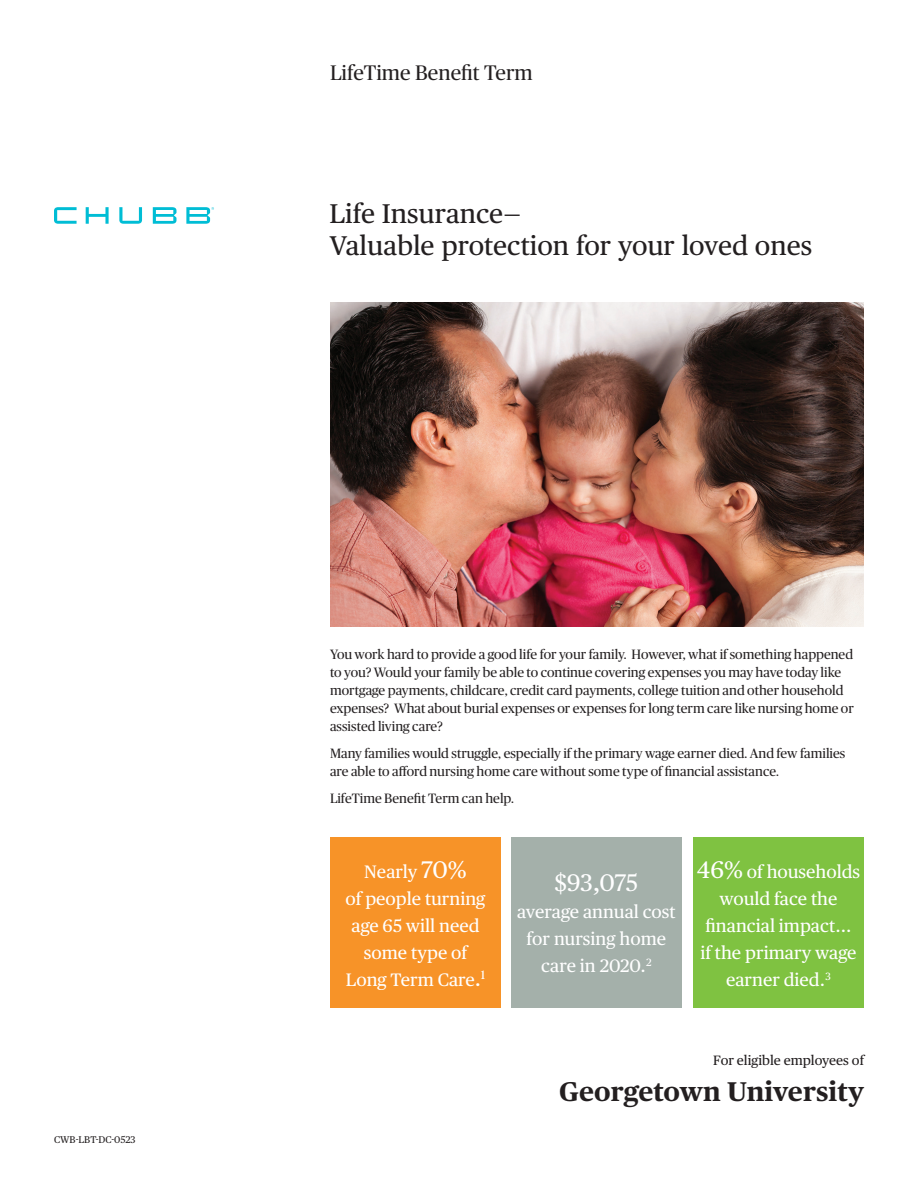
<style>
.page{position:relative;width:918px;height:1188px;background:#fff}
.page>*{position:absolute;margin:0;border:0;box-sizing:border-box;transform-origin:0 0}
.t1{font:27px/32.4px "Chubb Publico Text";color:#231f20}
.t2{font:700 27px "Chubb Publico Text";color:#231f20}
.t3{font:24px "Chubb Publico Text";color:#fff}
.t4{font:21px "Chubb Publico";color:#231f20}
.t5{font:18px/27px "Chubb Publico Text";color:#fff;text-align:center}
.t6{font:13.5px/18px "Chubb Publico";color:#231f20}
.t7{font:13.5px "Chubb Publico Text";color:#231f20}
.t8{font:9.75px "Chubb Publico Text";color:#231f20}
.s1{font-size:24px}
.s2{font-size:21px}
</style>
<div class="page">
<div style="left:330px;top:837px;width:171px;height:171px;background:#f79328"></div>
<div style="left:511px;top:837px;width:171px;height:171px;background:#a4b0aa"></div>
<div style="left:693px;top:837px;width:171px;height:171px;background:#7fc241"></div>
<img style="left:330px;top:302px;width:534px;height:324px">
<svg style="left:54px;top:207px;width:160px;height:17px"></svg>
<p class="t8" style="left:54px;top:1132px;width:83px">CWB-LBT-DC-0523</p>
<p class="t4" style="left:330px;top:58px;width:204px">LifeTime Benefit Term</p>
<p class="t1" style="left:329px;top:195px;width:484px">Life Insurance—<br>Valuable protection for your loved ones</p>
<p class="t6" style="left:330px;top:644px;width:525px">You work hard to provide a good life for your family. However, what if something happened to you? Would your family be able to continue covering expenses you may have today like mortgage payments, childcare, credit card payments, college tuition and other household expenses? What about burial expenses or expenses for long term care like nursing home or assisted living care?</p>
<p class="t6" style="left:330px;top:743px;width:517px">Many families would struggle, especially if the primary wage earner died. And few families are able to afford nursing home care without some type of financial assistance.</p>
<p class="t6" style="left:330px;top:788px;width:185px">LifeTime Benefit Term can help.</p>
<p class="t5" style="left:346px;top:857px;width:141px">Nearly <span class="s1">70%<br></span>of people turning age 65 will need some type of<br>Long Term Care<span class="s2">.</span><sup>1</sup></p>
<p class="t3" style="left:555px;top:865px;width:85px">$93,075</p>
<p class="t5" style="left:517px;top:898px;width:160px">average annual cost for nursing home care in 2020.<sup>2</sup></p>
<p class="t5" style="left:697px;top:857px;width:165px"><span class="s1">46%</span> of households would face the financial impact...<br>if the primary wage earner died.<sup>3</sup></p>
<p class="t7" style="left:713px;top:1050px;width:152px">For eligible employees of</p>
<p class="t2" style="left:559px;top:1071px;width:306px">Georgetown University</p>
</div>
